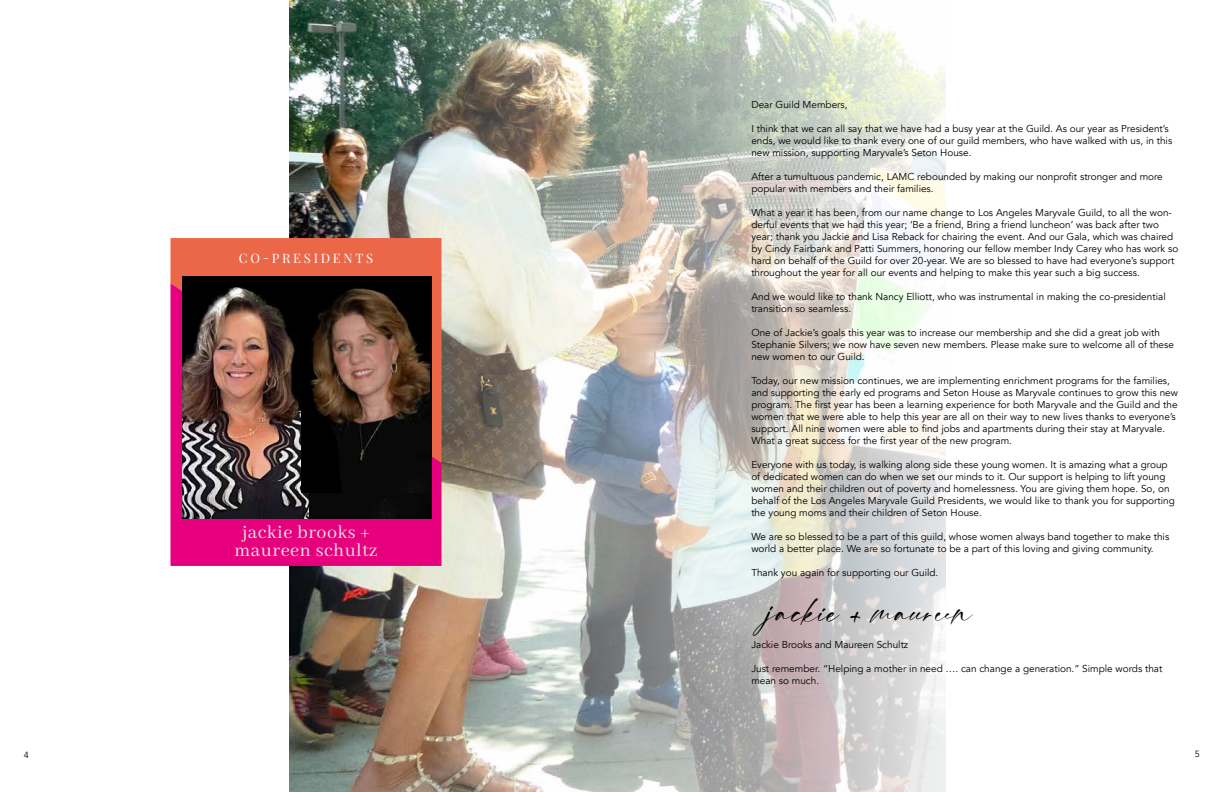
<style>
.page{position:relative;width:1224px;height:792px;background:#fff}
.page>*{position:absolute;margin:0;border:0;box-sizing:border-box;transform-origin:0 0}
.t1{font:36px "Gilliany";color:#000}
.t2{font:20px/18px "Abhaya Libre";letter-spacing:.025em;color:#e8e3e2;text-align:center}
.t3{font:13px "Playfair Display";letter-spacing:.21em;color:#fff}
.t4{font:10px/12px "Avenir";color:#000}
.t5{font:9px "Avenir";color:#000}
</style>
<div class="page">
<img style="left:289px;top:0;width:657px;height:792px">
<div style="left:170px;top:238px;width:272px;height:45px;background:#ec6748"></div>
<svg style="left:170px;top:283px;width:272px;height:283px;background:#e20c77"></svg>
<div style="left:269px;top:276px;width:162px;height:243px;background:#090909"></div>
<img style="left:182px;top:276px;width:126px;height:242px">
<img style="left:301px;top:276px;width:129px;height:217px">
<h3 class="t3" style="left:239px;top:250px;width:136px">CO-PRESIDENTS</h3>
<h2 class="t2" style="left:235px;top:524px;width:144px">jackie brooks + maureen schultz</h2>
<p class="t4" style="left:751px;top:99px;width:98px">Dear Guild Members,</p>
<p class="t4" style="left:751px;top:123px;width:422px">I think that we can all say that we have had a busy year at the Guild. As our year as President’s ends, we would like to thank every one of our guild members, who have walked with us, in this new mission, supporting Maryvale’s Seton House.</p>
<p class="t4" style="left:751px;top:171px;width:413px">After a tumultuous pandemic, LAMC rebounded by making our nonprofit stronger and more popular with members and their families.</p>
<p class="t4" style="left:751px;top:207px;width:428px">What a year it has been, from our name change to Los Angeles Maryvale Guild, to all the won&shy;derful events that we had this year; ‘Be a friend, Bring a friend luncheon’ was back after two year; thank you Jackie and Lisa Reback for chairing the event. And our Gala, which was chaired by Cindy Fairbank and Patti Summers, honoring our fellow member Indy Carey who has work so hard on behalf of the Guild for over 20-year. We are so blessed to have had everyone’s support throughout the year for all our events and helping to make this year such a big success.</p>
<p class="t4" style="left:751px;top:291px;width:416px">And we would like to thank Nancy Elliott, who was instrumental in making the co-presidential transition so seamless.</p>
<p class="t4" style="left:751px;top:327px;width:424px">One of Jackie’s goals this year was to increase our membership and she did a great job with<br>Stephanie Silvers; we now have seven new members. Please make sure to welcome all of these new women to our Guild.</p>
<p class="t4" style="left:751px;top:375px;width:428px">Today, our new mission continues, we are implementing enrichment programs for the families, and supporting the early ed programs and Seton House as Maryvale continues to grow this new program. The first year has been a learning experience for both Maryvale and the Guild and the women that we were able to help this year are all on their way to new lives thanks to everyone’s support. All nine women were able to find jobs and apartments during their stay at Maryvale.<br>What a great success for the first year of the new program.</p>
<p class="t4" style="left:751px;top:459px;width:425px">Everyone with us today, is walking along side these young women. It is amazing what a group of dedicated women can do when we set our minds to it. Our support is helping to lift young women and their children out of poverty and homelessness. You are giving them hope. So, on behalf of the Los Angeles Maryvale Guild Presidents, we would like to thank you for supporting the young moms and their children of Seton House.</p>
<p class="t4" style="left:751px;top:531px;width:419px">We are so blessed to be a part of this guild, whose women always band together to make this world a better place. We are so fortunate to be a part of this loving and giving community.</p>
<p class="t4" style="left:751px;top:567px;width:189px">Thank you again for supporting our Guild.</p>
<h1 class="t1" style="left:767px;top:595px;width:206px">jackie + maureen</h1>
<p class="t4" style="left:751px;top:639px;width:158px">Jackie Brooks and Maureen Schultz</p>
<p class="t4" style="left:751px;top:663px;width:413px">Just remember. “Helping a mother in need …. can change a generation.” Simple words that mean so much.</p>
<p class="t5" style="left:24px;top:749px;width:7px">4</p>
<p class="t5" style="left:1195px;top:749px;width:7px">5</p>
</div>
